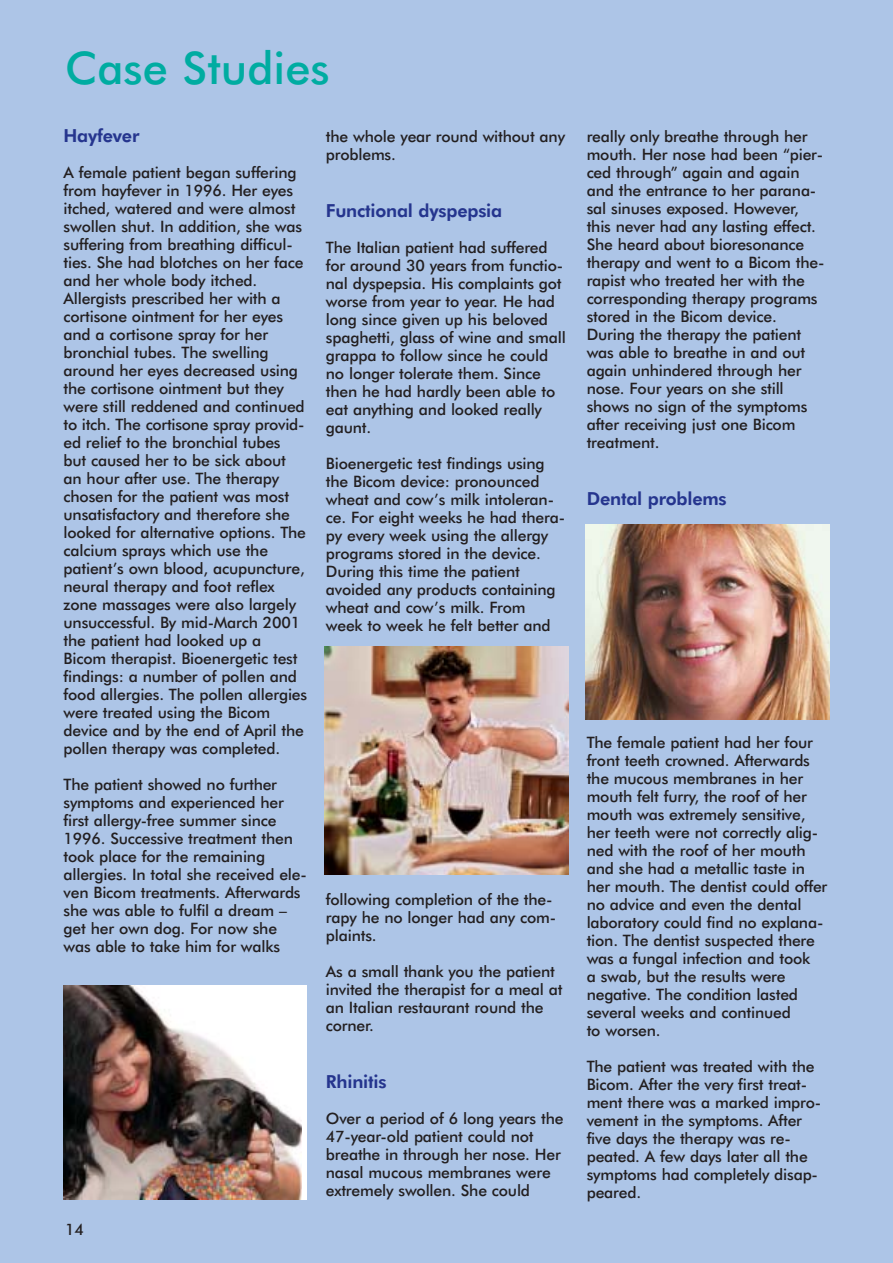
<style>
.page{position:relative;width:893px;height:1263px;background:#adc5e7}
.page>*{position:absolute;margin:0;border:0;box-sizing:border-box;transform-origin:0 0}
.t1{font:500 45px "Futura BT";color:#00aca1}
.t2{font:800 18px "Futura BT";letter-spacing:-.01em;color:#25358e}
.t3{font:500 15.75px/18px "Futura BT";letter-spacing:-.01em;color:#231f20}
</style>
<div class="page">
<div style="left:64px;top:986px;width:243px;height:214px;background:#fff"></div>
<img style="left:64px;top:986px;width:238px;height:214px">
<img style="left:324px;top:647px;width:244px;height:227px">
<img style="left:585px;top:524px;width:244px;height:195px">
<h1 class="t1" style="left:65px;top:48px;width:266px">Case Studies</h1>
<p class="t2" style="left:64px;top:128px;width:77px">Hayfever</p>
<p class="t3" style="left:64px;top:164px;width:245px">A female patient began suffering from hayfever in 1996. Her eyes itched, watered and were almost swollen shut. In addition, she was suffering from breathing difficul&shy;ties. She had blotches on her face and her whole body itched.<br>Allergists prescribed her with a cortisone ointment for her eyes and a cortisone spray for her bronchial tubes. The swelling around her eyes decreased using the cortisone ointment but they were still reddened and continued to itch. The cortisone spray provid&shy;ed relief to the bronchial tubes but caused her to be sick about an hour after use. The therapy chosen for the patient was most unsatisfactory and therefore she looked for alternative options. The calcium sprays which use the patient’s own blood, acupuncture, neural therapy and foot reflex zone massages were also largely unsuccessful. By mid-March 2001 the patient had looked up a<br>Bicom therapist. Bioenergetic test findings: a number of pollen and food allergies. The pollen allergies were treated using the Bicom device and by the end of April the pollen therapy was completed.</p>
<p class="t3" style="left:64px;top:776px;width:245px">The patient showed no further symptoms and experienced her first allergy-free summer since<br>1996. Successive treatment then took place for the remaining allergies. In total she received ele&shy;ven Bicom treatments. Afterwards she was able to fulfil a dream – get her own dog. For now she was able to take him for walks</p>
<p class="t3" style="left:65px;top:1221px;width:20px">14</p>
<p class="t3" style="left:326px;top:128px;width:241px">the whole year round without any problems.</p>
<p class="t2" style="left:326px;top:203px;width:178px">Functional dyspepsia</p>
<p class="t3" style="left:326px;top:239px;width:241px">The Italian patient had suffered for around 30 years from functio&shy;nal dyspepsia. His complaints got worse from year to year. He had long since given up his beloved spaghetti, glass of wine and small grappa to follow since he could no longer tolerate them. Since then he had hardly been able to eat anything and looked really gaunt.</p>
<p class="t3" style="left:326px;top:455px;width:241px">Bioenergetic test findings using the Bicom device: pronounced wheat and cow’s milk intoleran&shy;ce. For eight weeks he had thera&shy;py every week using the allergy programs stored in the device.<br>During this time the patient avoided any products containing wheat and cow’s milk. From week to week he felt better and</p>
<p class="t3" style="left:326px;top:892px;width:232px">following completion of the the&shy;rapy he no longer had any com&shy;plaints.</p>
<p class="t3" style="left:326px;top:964px;width:238px">As a small thank you the patient invited the therapist for a meal at an Italian restaurant round the corner.</p>
<p class="t2" style="left:326px;top:1074px;width:62px">Rhinitis</p>
<p class="t3" style="left:326px;top:1111px;width:239px">Over a period of 6 long years the<br>47-year-old patient could not breathe in through her nose. Her nasal mucous membranes were extremely swollen. She could</p>
<p class="t3" style="left:587px;top:128px;width:239px">really only breathe through her mouth. Her nose had been “pier&shy;ced through” again and again and the entrance to her parana&shy;sal sinuses exposed. However, this never had any lasting effect.<br>She heard about bioresonance therapy and went to a Bicom the&shy;rapist who treated her with the corresponding therapy programs stored in the Bicom device.<br>During the therapy the patient was able to breathe in and out again unhindered through her nose. Four years on she still shows no sign of the symptoms after receiving just one Bicom treatment.</p>
<p class="t2" style="left:587px;top:491px;width:142px">Dental problems</p>
<p class="t3" style="left:587px;top:734px;width:242px">The female patient had her four front teeth crowned. Afterwards the mucous membranes in her mouth felt furry, the roof of her mouth was extremely sensitive, her teeth were not correctly alig&shy;ned with the roof of her mouth and she had a metallic taste in her mouth. The dentist could offer no advice and even the dental laboratory could find no explana&shy;tion. The dentist suspected there was a fungal infection and took<br>a swab, but the results were negative. The condition lasted several weeks and continued<br>to worsen.</p>
<p class="t3" style="left:587px;top:1058px;width:236px">The patient was treated with the<br>Bicom. After the very first treat&shy;ment there was a marked impro&shy;vement in the symptoms. After five days the therapy was re&shy;peated. A few days later all the symptoms had completely disap&shy;peared.</p>
</div>
